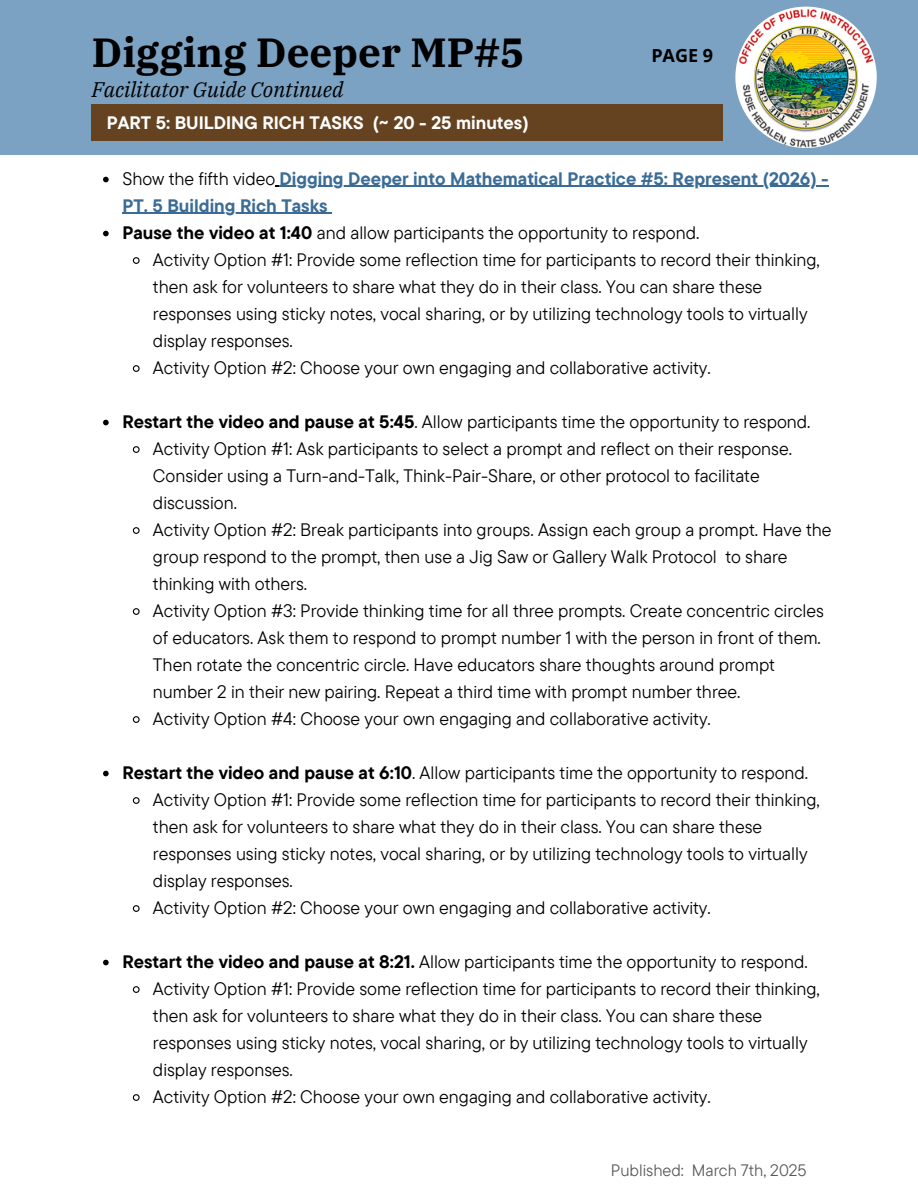
<style>
.page{position:relative;width:918px;height:1188px;background:#fff}
.page>*{position:absolute;margin:0;border:0;box-sizing:border-box;transform-origin:0 0}
.t1{font:700 40.5px "IBM Plex Serif";color:#000}
.t2{font:italic 21px "IBM Plex Serif";color:#000}
.t3{font:18px/27px "TT Commons Pro";color:#000}
.t4{font:700 18px "TT Commons Pro";color:#3b6c96}
.t5{font:700 18px "TT Commons Pro";color:#fff}
.t6{font:700 18px "Open Sans";color:#000}
.t7{font:16.5px "TT Commons Pro";color:#5a5a5c}
.s1{font-weight:400;color:#000}
.s2{font-weight:700;color:#3b6c96}
.s3{font-weight:700}
</style>
<div class="page">
<div style="left:0;top:0;width:918px;height:155px;background:#7ba2c3"></div>
<img style="left:736px;top:7px;width:141px;height:141px">
<svg style="left:103px;top:177px;width:6px;height:5px"></svg>
<hr style="left:280px;top:186px;width:549px;height:1px;background:#3b6c96">
<hr style="left:122px;top:213px;width:206px;height:1px;background:#3b6c96">
<svg style="left:103px;top:231px;width:6px;height:5px"></svg>
<svg style="left:132px;top:257px;width:8px;height:7px"></svg>
<svg style="left:132px;top:365px;width:8px;height:7px"></svg>
<svg style="left:103px;top:420px;width:6px;height:5px"></svg>
<svg style="left:132px;top:446px;width:8px;height:7px"></svg>
<svg style="left:132px;top:527px;width:8px;height:7px"></svg>
<svg style="left:132px;top:608px;width:8px;height:7px"></svg>
<svg style="left:132px;top:716px;width:8px;height:7px"></svg>
<svg style="left:103px;top:771px;width:6px;height:5px"></svg>
<svg style="left:132px;top:797px;width:8px;height:7px"></svg>
<svg style="left:132px;top:905px;width:8px;height:7px"></svg>
<svg style="left:103px;top:960px;width:6px;height:5px"></svg>
<svg style="left:132px;top:986px;width:8px;height:7px"></svg>
<svg style="left:132px;top:1094px;width:8px;height:7px"></svg>
<div style="left:92px;top:104px;width:631px;height:36px;background:#654321"></div>
<p class="t1" style="left:92px;top:26px;width:434px">Digging Deeper MP#5</p>
<h1 class="t2" style="left:92px;top:75px;width:253px">Facilitator Guide Continued</h1>
<p class="t5" style="left:107px;top:111px;width:424px">PART 5: BUILDING RICH TASKS (~ 20 - 25 minutes)</p>
<h3 class="t6" style="left:651px;top:43px;width:63px">PAGE 9</h3>
<h2 class="t4" style="left:122px;top:167px;width:708px"><span class="s1">Show the fifth video</span> Digging Deeper into Mathematical Practice #5: Represent (2026) -</h2>
<p class="t3" style="left:122px;top:191px;width:578px"><span class="s2">PT. 5 Building Rich Tasks<br></span><span class="s3">Pause the video at 1:40</span> and allow participants the opportunity to respond.</p>
<p class="t3" style="left:153px;top:245px;width:668px">Activity Option #1: Provide some reflection time for participants to record their thinking, then ask for volunteers to share what they do in their class. You can share these responses using sticky notes, vocal sharing, or by utilizing technology tools to virtually display responses.</p>
<p class="t3" style="left:153px;top:353px;width:559px">Activity Option #2: Choose your own engaging and collaborative activity.</p>
<p class="t3" style="left:122px;top:407px;width:690px"><span class="s3">Restart the video and pause at 5:45</span>. Allow participants time the opportunity to respond.</p>
<p class="t3" style="left:153px;top:434px;width:641px">Activity Option #1: Ask participants to select a prompt and reflect on their response.<br>Consider using a Turn-and-Talk, Think-Pair-Share, or other protocol to facilitate discussion.</p>
<p class="t3" style="left:153px;top:515px;width:680px">Activity Option #2: Break participants into groups. Assign each group a prompt. Have the group respond to the prompt, then use a Jig Saw or Gallery Walk Protocol to share thinking with others.</p>
<p class="t3" style="left:153px;top:596px;width:673px">Activity Option #3: Provide thinking time for all three prompts. Create concentric circles of educators. Ask them to respond to prompt number 1 with the person in front of them.<br>Then rotate the concentric circle. Have educators share thoughts around prompt number 2 in their new pairing. Repeat a third time with prompt number three.</p>
<p class="t3" style="left:153px;top:704px;width:559px">Activity Option #4: Choose your own engaging and collaborative activity.</p>
<p class="t3" style="left:122px;top:758px;width:687px"><span class="s3">Restart the video and pause at 6:10</span>. Allow participants time the opportunity to respond.</p>
<p class="t3" style="left:153px;top:785px;width:668px">Activity Option #1: Provide some reflection time for participants to record their thinking, then ask for volunteers to share what they do in their class. You can share these responses using sticky notes, vocal sharing, or by utilizing technology tools to virtually display responses.</p>
<p class="t3" style="left:153px;top:893px;width:559px">Activity Option #2: Choose your own engaging and collaborative activity.</p>
<p class="t3" style="left:122px;top:947px;width:687px"><span class="s3">Restart the video and pause at 8:21.</span> Allow participants time the opportunity to respond.</p>
<p class="t3" style="left:153px;top:974px;width:668px">Activity Option #1: Provide some reflection time for participants to record their thinking, then ask for volunteers to share what they do in their class. You can share these responses using sticky notes, vocal sharing, or by utilizing technology tools to virtually display responses.</p>
<p class="t3" style="left:153px;top:1082px;width:559px">Activity Option #2: Choose your own engaging and collaborative activity.</p>
<p class="t7" style="left:611px;top:1159px;width:197px">Published: March 7th, 2025</p>
</div>
